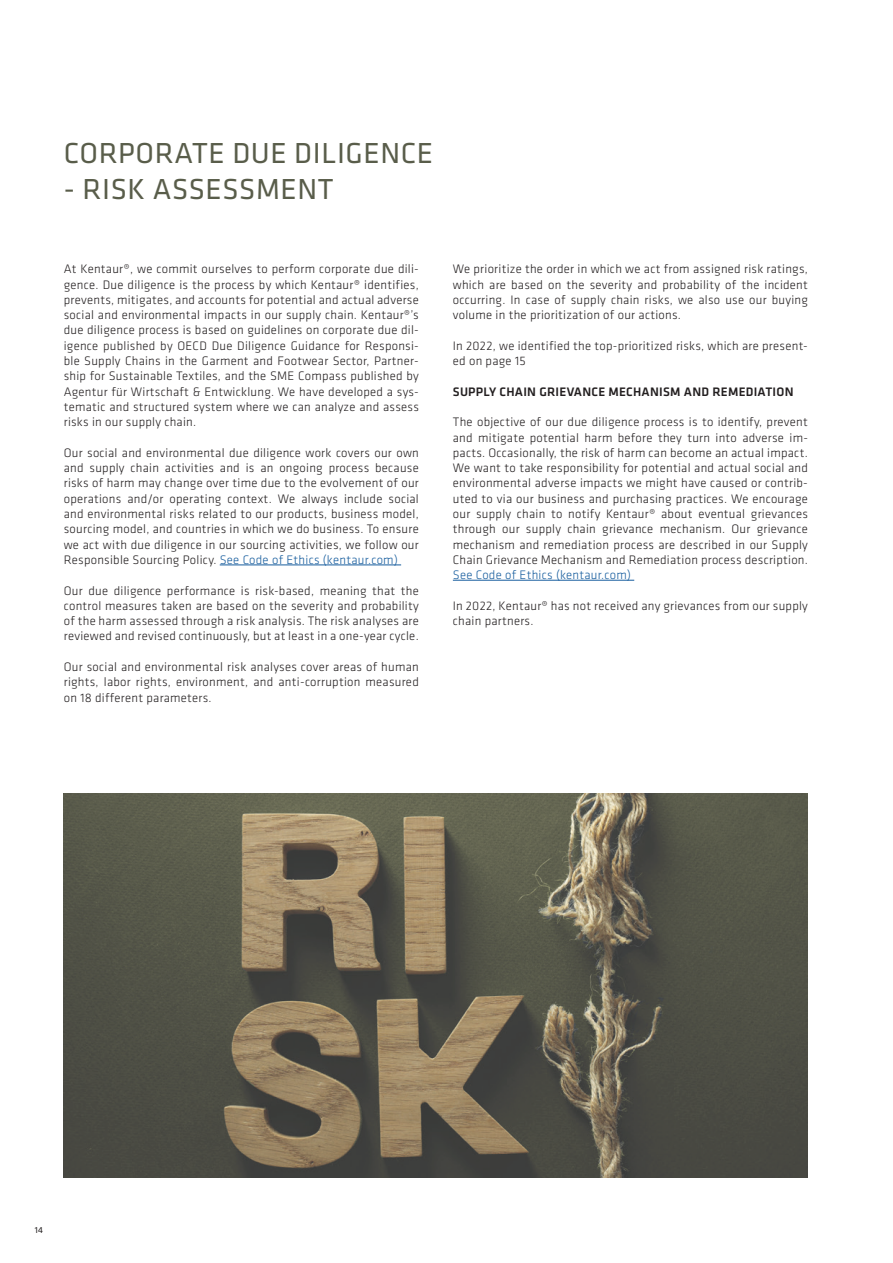
<style>
.page{position:relative;width:893px;height:1263px;background:#fff}
.page>*{position:absolute;margin:0;border:0;box-sizing:border-box;transform-origin:0 0}
.t1{font:30px "Klavika Basic";letter-spacing:.02em;color:#595d4a}
.t2{font:300 12.75px/15.3px "Klavika Basic";letter-spacing:.02em;color:#231f20;text-align:justify}
.t3{font:500 12.75px "Klavika Basic";letter-spacing:.02em;color:#231f20}
.t4{font:300 12.75px "Klavika Basic";letter-spacing:.02em;color:#175d9e}
.t5{font:9px "Klavika Basic";color:#231f20}
.s1{color:#175d9e}
</style>
<div class="page">
<hr style="left:220px;top:565px;width:181px;height:1px;background:#175d9e">
<hr style="left:453px;top:580px;width:181px;height:1px;background:#175d9e">
<img style="left:64px;top:793px;width:744px;height:385px">
<hr style="left:892px;top:0;width:1px;height:1263px;background:#77796b">
<h1 class="t1" style="left:64px;top:133px;width:371px">CORPORATE DUE DILIGENCE</h1>
<h1 class="t1" style="left:64px;top:169px;width:271px">- RISK ASSESSMENT</h1>
<p class="t2" style="left:64px;top:261px;width:357px">At Kentaur®, we commit ourselves to perform corporate due dili&shy;gence. Due diligence is the process by which Kentaur® identifies, prevents, mitigates, and accounts for potential and actual adverse social and environmental impacts in our supply chain. Kentaur®’s due diligence process is based on guidelines on corporate due dil&shy;igence published by OECD Due Diligence Guidance for Responsi&shy;ble Supply Chains in the Garment and Footwear Sector, Partner&shy;ship for Sustainable Textiles, and the SME Compass published by Agentur für Wirtschaft &amp; Entwicklung. We have developed a sys&shy;tematic and structured system where we can analyze and assess risks in our supply chain.</p>
<p class="t2" style="left:64px;top:445px;width:357px">Our social and environmental due diligence work covers our own and supply chain activities and is an ongoing process because risks of harm may change over time due to the evolvement of our operations and/or operating context. We always include social and environmental risks related to our products, business model, sourcing model, and countries in which we do business. To ensure we act with due diligence in our sourcing activities, we follow our Responsible Sourcing Policy. <span class="s1">See Code of Ethics (kentaur.com)</span></p>
<p class="t2" style="left:64px;top:582px;width:357px">Our due diligence performance is risk-based, meaning that the control measures taken are based on the severity and probability of the harm assessed through a risk analysis. The risk analyses are reviewed and revised continuously, but at least in a one-year cycle.</p>
<p class="t2" style="left:64px;top:659px;width:357px">Our social and environmental risk analyses cover areas of human rights, labor rights, environment, and anti-corruption measured on 18 different parameters.</p>
<p class="t2" style="left:453px;top:261px;width:357px">We prioritize the order in which we act from assigned risk ratings, which are based on the severity and probability of the incident occurring. In case of supply chain risks, we also use our buying volume in the prioritization of our actions.</p>
<p class="t2" style="left:453px;top:338px;width:357px">In 2022, we identified the top-prioritized risks, which are present&shy;ed on page 15</p>
<p class="t3" style="left:453px;top:383px;width:342px">SUPPLY CHAIN GRIEVANCE MECHANISM AND REMEDIATION</p>
<p class="t2" style="left:453px;top:414px;width:357px">The objective of our due diligence process is to identify, prevent and mitigate potential harm before they turn into adverse im&shy;pacts. Occasionally, the risk of harm can become an actual impact.<br>We want to take responsibility for potential and actual social and environmental adverse impacts we might have caused or contrib&shy;uted to via our business and purchasing practices. We encourage our supply chain to notify Kentaur® about eventual grievances through our supply chain grievance mechanism. Our grievance mechanism and remediation process are described in our Supply Chain Grievance Mechanism and Remediation process description.</p>
<p class="t4" style="left:453px;top:567px;width:180px">See Code of Ethics (kentaur.com)</p>
<p class="t2" style="left:453px;top:598px;width:357px">In 2022, Kentaur® has not received any grievances from our supply chain partners.</p>
<p class="t5" style="left:35px;top:1224px;width:9px">14</p>
</div>
